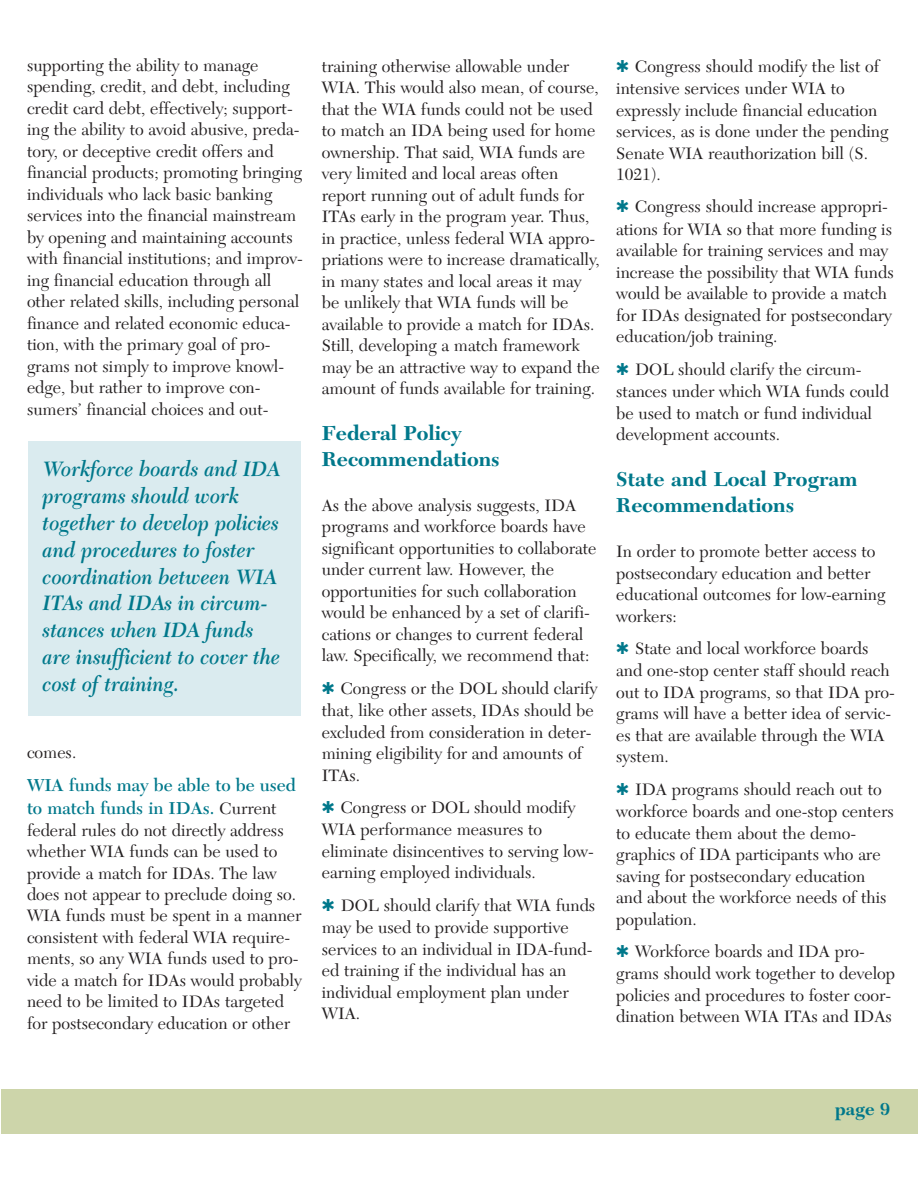
<style>
.page{position:relative;width:918px;height:1188px;background:#fff}
.page>*{position:absolute;margin:0;border:0;box-sizing:border-box;transform-origin:0 0}
.t1{font:italic 600 21.75px/26.8px "New Caledonia";letter-spacing:-.01em;color:#00788b;scale:.95 1}
.t2{font:700 21px/26.1px "New Caledonia";color:#00788b}
.t3{font:600 18px/22.4px "New Caledonia";color:#00788b}
.t4{font:700 18px "New Caledonia";color:#00788b}
.t5{font:17.25px/21.5px "New Caledonia";color:#231f20}
.s1{font-weight:400;font-size:17.25px;color:#231f20}
.s2{color:#00788b}
</style>
<div class="page">
<div style="left:1px;top:1089px;width:917px;height:45px;background:#cdd5aa"></div>
<div style="left:28px;top:441px;width:273px;height:275px;background:#daebef"></div>
<p class="t5" style="left:27px;top:56px;width:277px">supporting the ability to manage spending, credit, and debt, including credit card debt, effectively; support&shy;ing the ability to avoid abusive, preda&shy;tory, or deceptive credit offers and financial products; promoting bringing individuals who lack basic banking services into the financial mainstream by opening and maintaining accounts with financial institutions; and improv&shy;ing financial education through all other related skills, including personal finance and related economic educa&shy;tion, with the primary goal of pro&shy;grams not simply to improve knowl&shy;edge, but rather to improve con&shy;sumers’ financial choices and out-</p>
<p class="t1" style="left:43px;top:458px;width:252px">Workforce boards and IDA programs should work together to develop policies and procedures to foster coordination between WIA<br>ITAs and IDAs in circum&shy;stances when IDA funds are insufficient to cover the cost of training.</p>
<p class="t5" style="left:27px;top:744px;width:51px">comes.</p>
<p class="t3" style="left:27px;top:776px;width:270px">WIA funds may be able to be used to match funds in IDAs. <span class="s1">Current</span></p>
<p class="t5" style="left:27px;top:821px;width:276px">federal rules do not directly address whether WIA funds can be used to provide a match for IDAs. The law does not appear to preclude doing so.<br>WIA funds must be spent in a manner consistent with federal WIA require&shy;ments, so any WIA funds used to pro&shy;vide a match for IDAs would probably need to be limited to IDAs targeted for postsecondary education or other</p>
<p class="t5" style="left:322px;top:57px;width:280px">training otherwise allowable under WIA. This would also mean, of course, that the WIA funds could not be used to match an IDA being used for home ownership. That said, WIA funds are very limited and local areas often report running out of adult funds for ITAs early in the program year. Thus, in practice, unless federal WIA appro&shy;priations were to increase dramatically, in many states and local areas it may be unlikely that WIA funds will be available to provide a match for IDAs.<br>Still, developing a match framework may be an attractive way to expand the amount of funds available for training.</p>
<p class="t2" style="left:322px;top:422px;width:180px">Federal Policy<br>Recommendations</p>
<p class="t5" style="left:322px;top:496px;width:276px">As the above analysis suggests, IDA programs and workforce boards have significant opportunities to collaborate under current law. However, the opportunities for such collaboration would be enhanced by a set of clarifi&shy;cations or changes to current federal law. Specifically, we recommend that:</p>
<p class="t5" style="left:322px;top:679px;width:277px"><span class="s2">✱</span> Congress or the DOL should clarify that, like other assets, IDAs should be excluded from consideration in deter&shy;mining eligibility for and amounts of<br>ITAs.</p>
<p class="t5" style="left:322px;top:798px;width:274px;line-height:21.9px"><span class="s2">✱</span> Congress or DOL should modify WIA performance measures to eliminate disincentives to serving low&shy;earning employed individuals.</p>
<p class="t5" style="left:322px;top:896px;width:275px"><span class="s2">✱</span> DOL should clarify that WIA funds may be used to provide supportive services to an individual in IDA-fund&shy;ed training if the individual has an individual employment plan under<br>WIA.</p>
<p class="t5" style="left:616px;top:57px;width:274px"><span class="s2">✱</span> Congress should modify the list of intensive services under WIA to expressly include financial education services, as is done under the pending<br>Senate WIA reauthorization bill (S.<br>1021).</p>
<p class="t5" style="left:616px;top:198px;width:279px"><span class="s2">✱</span> Congress should increase appropri&shy;ations for WIA so that more funding is available for training services and may increase the possibility that WIA funds would be available to provide a match for IDAs designated for postsecondary education/job training.</p>
<p class="t5" style="left:616px;top:360px;width:274px;line-height:21.9px"><span class="s2">✱</span> DOL should clarify the circum&shy;stances under which WIA funds could be used to match or fund individual development accounts.</p>
<p class="t2" style="left:616px;top:468px;width:243px">State and Local Program<br>Recommendations</p>
<p class="t5" style="left:616px;top:543px;width:271px">In order to promote better access to postsecondary education and better educational outcomes for low-earning workers:</p>
<p class="t5" style="left:616px;top:639px;width:280px"><span class="s2">✱</span> State and local workforce boards and one-stop center staff should reach out to IDA programs, so that IDA pro&shy;grams will have a better idea of servic&shy;es that are available through the WIA system.</p>
<p class="t5" style="left:616px;top:780px;width:279px"><span class="s2">✱</span> IDA programs should reach out to workforce boards and one-stop centers to educate them about the demo&shy;graphics of IDA participants who are saving for postsecondary education and about the workforce needs of this population.</p>
<p class="t5" style="left:616px;top:942px;width:280px;line-height:21.9px"><span class="s2">✱</span> Workforce boards and IDA pro&shy;grams should work together to develop policies and procedures to foster coor&shy;dination between WIA ITAs and IDAs</p>
<p class="t4" style="left:835px;top:1102px;width:57px">page 9</p>
</div>
